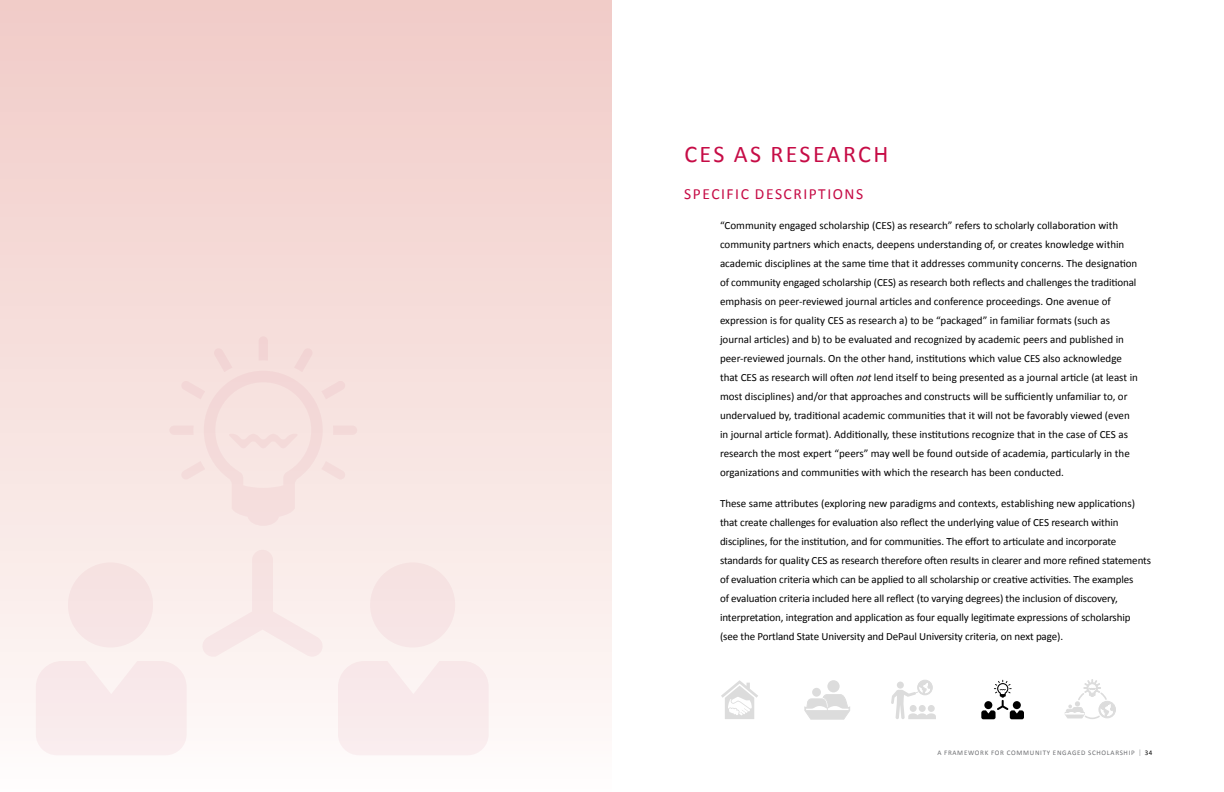
<style>
.page{position:relative;width:1224px;height:792px;background:#fff}
.page>*{position:absolute;margin:0;border:0;box-sizing:border-box;transform-origin:0 0}
.t1{font:24px "Calibri";letter-spacing:.1em;color:#c60c46}
.t2{font:15.5px "Calibri";letter-spacing:.1em;color:#c60c46}
.t3{font:11px/19px "Calibri";color:#000}
.t4{font:7px "Calibri";letter-spacing:.1em;color:#6d6e71}
.s1{font-style:italic}
.s2{font-size:10.5px}
.s3{color:#000}
</style>
<div class="page">
<div style="left:0;top:0;width:612px;height:792px;background:linear-gradient(to bottom,#f0cac6,#fefbfa)"></div>
<svg style="left:169px;top:336px;width:188px;height:190px;background:#f6e1df"></svg>
<svg style="left:201px;top:550px;width:123px;height:107px;background:#f9ebe9"></svg>
<div style="left:338px;top:661px;width:151px;height:94px;background:#f9ebec"></div>
<div style="left:370px;top:562px;width:85px;height:86px;background:#f7e4e4;border-radius:50%"></div>
<div style="left:36px;top:661px;width:151px;height:94px;background:#f9ebec"></div>
<div style="left:68px;top:562px;width:85px;height:86px;background:#f7e4e4;border-radius:50%"></div>
<svg style="left:1065px;top:680px;width:51px;height:39px"></svg>
<svg style="left:981px;top:680px;width:43px;height:39px"></svg>
<div style="left:984px;top:701px;width:8px;height:8px;background:#000;border-radius:50%"></div>
<svg style="left:891px;top:680px;width:45px;height:39px"></svg>
<svg style="left:805px;top:694px;width:45px;height:25px"></svg>
<div style="left:812px;top:688px;width:9px;height:9px;background:#dcdcdc;border-radius:50%"></div>
<div style="left:827px;top:680px;width:13px;height:12px;background:#dcdcdc;border-radius:50%"></div>
<svg style="left:721px;top:680px;width:37px;height:39px"></svg>
<h1 class="t1" style="left:684px;top:139px;width:14px">CES</h1>
<h1 class="t1" style="left:734px;top:139px;width:156px">as Research</h1>
<h2 class="t2" style="left:684px;top:184px;width:180px">Specific Descriptions</h2>
<p class="t3" style="left:720px;top:216px;width:419px">“Community engaged scholarship (CES) as research” refers to scholarly collaboration with community partners which enacts, deepens understanding of, or creates knowledge within academic disciplines at the same time that it addresses community concerns. The designation of community engaged scholarship (CES) as research both reflects and challenges the traditional emphasis on peer-reviewed journal articles and conference proceedings. One avenue of expression is for quality CES as research a) to be “packaged” in familiar formats (such as journal articles) and b) to be evaluated and recognized by academic peers and published in peer-reviewed journals. On the other hand, institutions which value CES also acknowledge that CES as research will often <span class="s1">not</span> lend itself to being presented as a journal article (at least in most disciplines) and/or that approaches and constructs will be sufficiently unfamiliar to, or undervalued by, traditional academic communities that it will not be favorably viewed (even in journal article format). Additionally, these institutions recognize that in the case of CES as research the most expert “peers” may well be found outside of academia, particularly in the organizations and communities with which the research has been conducted.</p>
<p class="t3" style="left:720px;top:494px;width:433px">These same attributes (exploring new paradigms and contexts, establishing new applications) that create challenges for evaluation also reflect the underlying value of CES research within disciplines, for the institution, and for communities. The effort to articulate and incorporate standards for quality CES as research therefore often results in clearer and more refined statements of evaluation criteria which can be applied to all scholarship or creative activities. The examples<br>of evaluation criteria included here all reflect (to varying degrees) the inclusion of discovery, interpretation, integration and application as four equally legitimate expressions of scholarship (see the Portland State University and DePaul University criteria, on next page).</p>
<p class="t4" style="left:937px;top:748px;width:216px">a framework for community engaged scholarship <span class="s2">I</span> <span class="s3">34</span></p>
</div>
